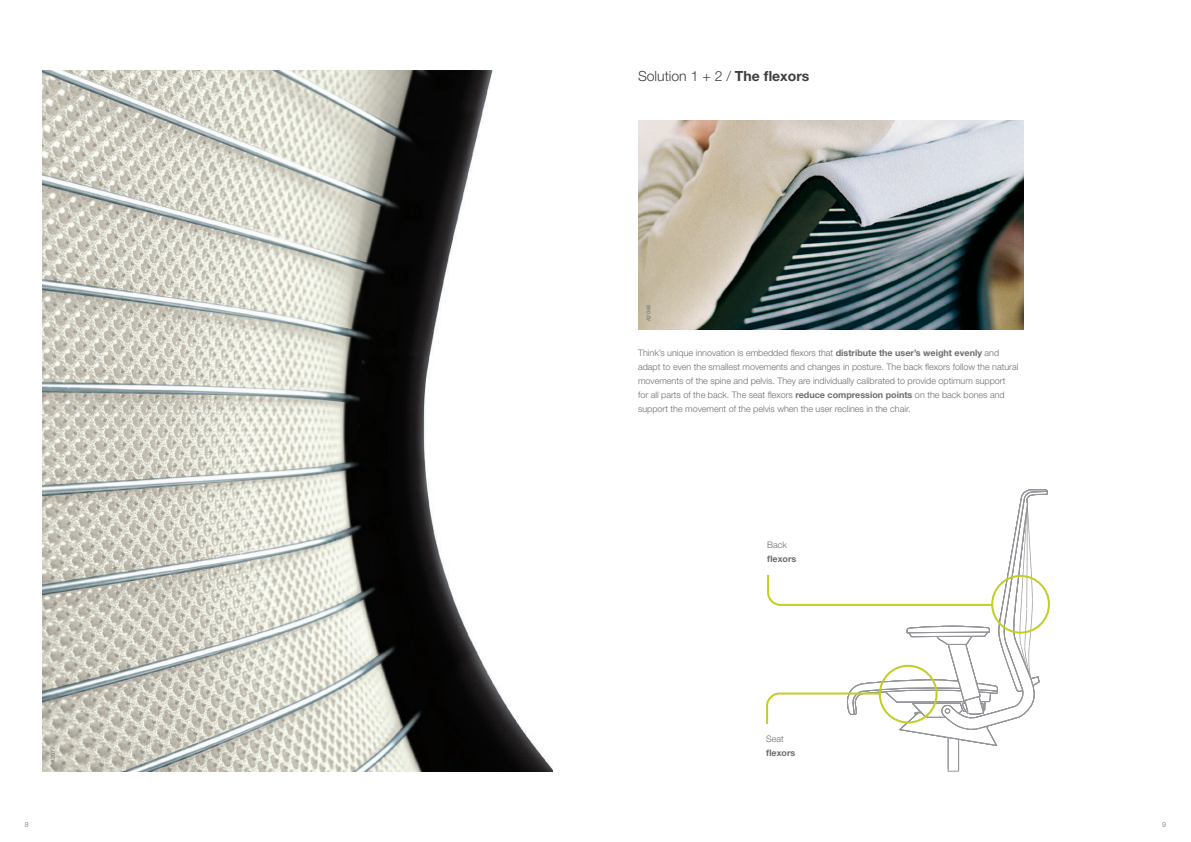
<style>
.page{position:relative;width:1191px;height:842px;background:#fff}
.page>*{position:absolute;margin:0;border:0;box-sizing:border-box;transform-origin:0 0}
.t1{font:300 14px "Helvetica Neue LT Pro";color:#3e3e3f}
.t2{font:300 9px/14px "Helvetica Neue LT Pro";color:#6c6d70}
.t3{font:700 9px "Helvetica Neue LT Pro";color:#6c6d70}
.t4{font:300 7px "Helvetica Neue LT Pro";color:#6c6d70}
.t5{font:5.5px "Helvetica Neue LT Pro";color:#6c6d70}
.s1{font-weight:700}
</style>
<div class="page">
<img style="left:43px;top:71px;width:510px;height:700px">
<img style="left:638px;top:120px;width:385px;height:210px">
<svg style="left:766px;top:489px;width:282px;height:258px"></svg>
<div style="left:879px;top:665px;width:58px;height:58px;border:2px solid #c1ce23;border-radius:50%"></div>
<h1 class="t1" style="left:638px;top:67px;width:173px">Solution 1 + 2 / <span class="s1">The flexors</span></h1>
<p class="t5" style="left:645px;top:321px;width:17px;rotate:-90deg">A2046</p>
<p class="t2" style="left:638px;top:345px;width:382px">Think’s unique innovation is embedded flexors that <span class="s1">distribute the user’s weight evenly</span> and adapt to even the smallest movements and changes in posture. The back flexors follow the natural movements of the spine and pelvis. They are individually calibrated to provide optimum support<br>for all parts of the back. The seat flexors <span class="s1">reduce compression points</span> on the back bones and support the movement of the pelvis when the user reclines in the chair.</p>
<p class="t5" style="left:50px;top:763px;width:17px;rotate:-90deg">A2077</p>
<p class="t2" style="left:767px;top:537px;width:21px">Back</p>
<p class="t3" style="left:767px;top:553px;width:31px">flexors</p>
<p class="t2" style="left:766px;top:732px;width:19px">Seat</p>
<p class="t3" style="left:766px;top:747px;width:31px">flexors</p>
<p class="t4" style="left:25px;top:820px;width:5px">8</p>
<p class="t4" style="left:1162px;top:820px;width:5px">9</p>
</div>
